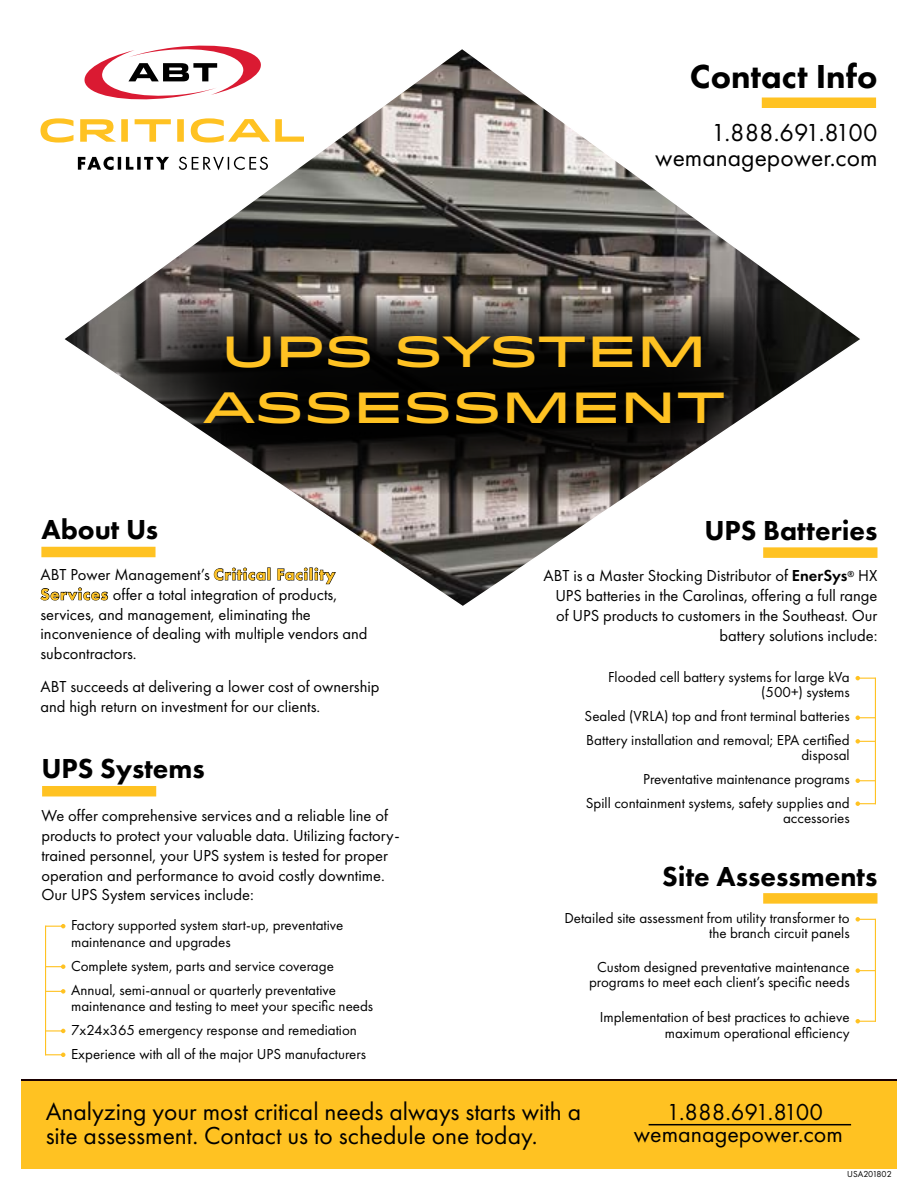
<style>
.page{position:relative;width:918px;height:1188px;background:#fff}
.page>*{position:absolute;margin:0;border:0;box-sizing:border-box;transform-origin:0 0}
.t1{font:500 43.5px/55.5px "Idlewild";letter-spacing:-.005em;color:#ffc222;text-align:center}
.t2{font:800 34.5px "Futura PT";color:#000}
.t3{font:800 28.5px "Futura PT";color:#000}
.t4{font:25.5px/25.5px "Futura PT";color:#000;text-align:right}
.t5{font:24px/22.6px "Futura PT";color:#000;text-align:center}
.t6{font:16.5px/19.8px "Futura PT";color:#000}
.t7{font:15px/24px "Futura PT";color:#000}
.t8{font:9px "Futura PT";color:#000}
.s1{font-weight:800;color:#fec225}
.s2{font-weight:600}
</style>
<div class="page">
<svg style="left:541px;top:347px;width:307px;height:207px"></svg>
<svg style="left:487px;top:67px;width:383px;height:280px"></svg>
<svg style="left:74px;top:45px;width:413px;height:287px"></svg>
<svg style="left:55px;top:332px;width:486px;height:274px"></svg>
<div style="left:41px;top:547px;width:115px;height:10px;background:#ffc222"></div>
<div style="left:42px;top:786px;width:114px;height:10px;background:#ffc222"></div>
<div style="left:763px;top:547px;width:114px;height:11px;background:#ffc222"></div>
<div style="left:762px;top:98px;width:114px;height:10px;background:#ffc222"></div>
<div style="left:763px;top:893px;width:114px;height:11px;background:#ffc222"></div>
<svg style="left:214px;top:568px;width:52px;height:13px"></svg>
<svg style="left:277px;top:568px;width:31px;height:13px"></svg>
<svg style="left:315px;top:568px;width:21px;height:17px"></svg>
<svg style="left:40px;top:587px;width:68px;height:14px"></svg>
<hr style="left:45px;top:926px;width:1px;height:129px;background:#ffc222">
<hr style="left:875px;top:678px;width:1px;height:126px;background:#ffc222">
<hr style="left:875px;top:919px;width:1px;height:103px;background:#ffc222">
<svg style="left:45px;top:924px;width:20px;height:4px"></svg>
<svg style="left:856px;top:676px;width:20px;height:4px"></svg>
<svg style="left:856px;top:917px;width:20px;height:5px"></svg>
<svg style="left:45px;top:1053px;width:20px;height:4px"></svg>
<svg style="left:856px;top:801px;width:20px;height:5px"></svg>
<svg style="left:856px;top:968px;width:19px;height:5px"></svg>
<svg style="left:856px;top:1019px;width:20px;height:4px"></svg>
<svg style="left:46px;top:964px;width:19px;height:5px"></svg>
<svg style="left:856px;top:716px;width:19px;height:4px"></svg>
<svg style="left:46px;top:989px;width:19px;height:5px"></svg>
<svg style="left:856px;top:739px;width:19px;height:5px"></svg>
<svg style="left:46px;top:1029px;width:19px;height:4px"></svg>
<svg style="left:856px;top:778px;width:19px;height:5px"></svg>
<svg style="left:83px;top:46px;width:179px;height:57px"></svg>
<svg style="left:78px;top:157px;width:190px;height:13px"></svg>
<svg style="left:40px;top:118px;width:264px;height:25px"></svg>
<div style="left:21px;top:1079px;width:876px;height:71px;background:#1a0002"></div>
<div style="left:21px;top:1081px;width:876px;height:87px;background:#ffc222"></div>
<hr style="left:649px;top:1124px;width:202px;height:1px;background:#000">
<h2 class="t2" style="left:690px;top:55px;width:189px">Contact Info</h2>
<h3 class="t4" style="left:655px;top:119px;width:224px">1.888.691.8100 wemanagepower.com</h3>
<h3 class="t3" style="left:41px;top:512px;width:118px">About Us</h3>
<h1 class="t1" style="left:202px;top:321px;width:525px">UPS SYSTEM<br>ASSESSMENT</h1>
<h3 class="t3" style="left:704px;top:513px;width:175px">UPS Batteries</h3>
<p class="t6" style="left:40px;top:564px;width:329px">ABT Power Management’s <span class="s1">Critical Facility Services</span> offer a total integration of products, services, and management, eliminating the inconvenience of dealing with multiple vendors and subcontractors.</p>
<p class="t6" style="left:40px;top:677px;width:341px">ABT succeeds at delivering a lower cost of ownership and high return on investment for our clients.</p>
<h3 class="t3" style="left:41px;top:750px;width:165px">UPS Systems</h3>
<p class="t6" style="left:41px;top:806px;width:360px">We offer comprehensive services and a reliable line of products to protect your valuable data. Utilizing factory&shy;trained personnel, your UPS system is tested for proper operation and performance to avoid costly downtime.<br>Our UPS System services include:</p>
<p class="t7" style="left:71px;top:917px;width:274px;line-height:16.5px">Factory supported system start-up, preventative maintenance and upgrades</p>
<p class="t7" style="left:71px;top:953px;width:267px">Complete system, parts and service coverage<br>Annual, semi-annual or quarterly preventative</p>
<p class="t7" style="left:71px;top:994px;width:304px">maintenance and testing to meet your specific needs<br>7x24x365 emergency response and remediation<br>Experience with all of the major UPS manufacturers</p>
<p class="t6" style="left:544px;top:566px;width:335px;text-align:right">ABT is a Master Stocking Distributor of <span class="s2">EnerSys</span><sup>®</sup> HX UPS batteries in the Carolinas, offering a full range of UPS products to customers in the Southeast. Our battery solutions include:</p>
<p class="t7" style="left:608px;top:670px;width:243px;line-height:15px;text-align:right">Flooded cell battery systems for large kVa (500+) systems</p>
<p class="t7" style="left:585px;top:704px;width:267px">Sealed (VRLA) top and front terminal batteries<br>Battery installation and removal; EPA certified</p>
<p class="t7" style="left:586px;top:743px;width:265px;text-align:right">disposal<br>Preventative maintenance programs<br>Spill containment systems, safety supplies and</p>
<p class="t7" style="left:783px;top:806px;width:68px">accessories</p>
<h3 class="t3" style="left:662px;top:858px;width:217px">Site Assessments</h3>
<p class="t7" style="left:564px;top:910px;width:287px;line-height:15px;text-align:right">Detailed site assessment from utility transformer to the branch circuit panels</p>
<p class="t7" style="left:589px;top:960px;width:262px;line-height:15px;text-align:center">Custom designed preventative maintenance programs to meet each client’s specific needs</p>
<p class="t7" style="left:600px;top:1008px;width:251px;line-height:16.5px;text-align:right">Implementation of best practices to achieve maximum operational efficiency</p>
<h3 class="t4" style="left:46px;top:1100px;width:537px;line-height:24px;text-align:left">Analyzing your most critical needs always starts with a site assessment. Contact us to schedule one today.</h3>
<h3 class="t5" style="left:634px;top:1100px;width:211px">1.888.691.8100 wemanagepower.com</h3>
<p class="t8" style="left:847px;top:1169px;width:46px">USA201802</p>
</div>
